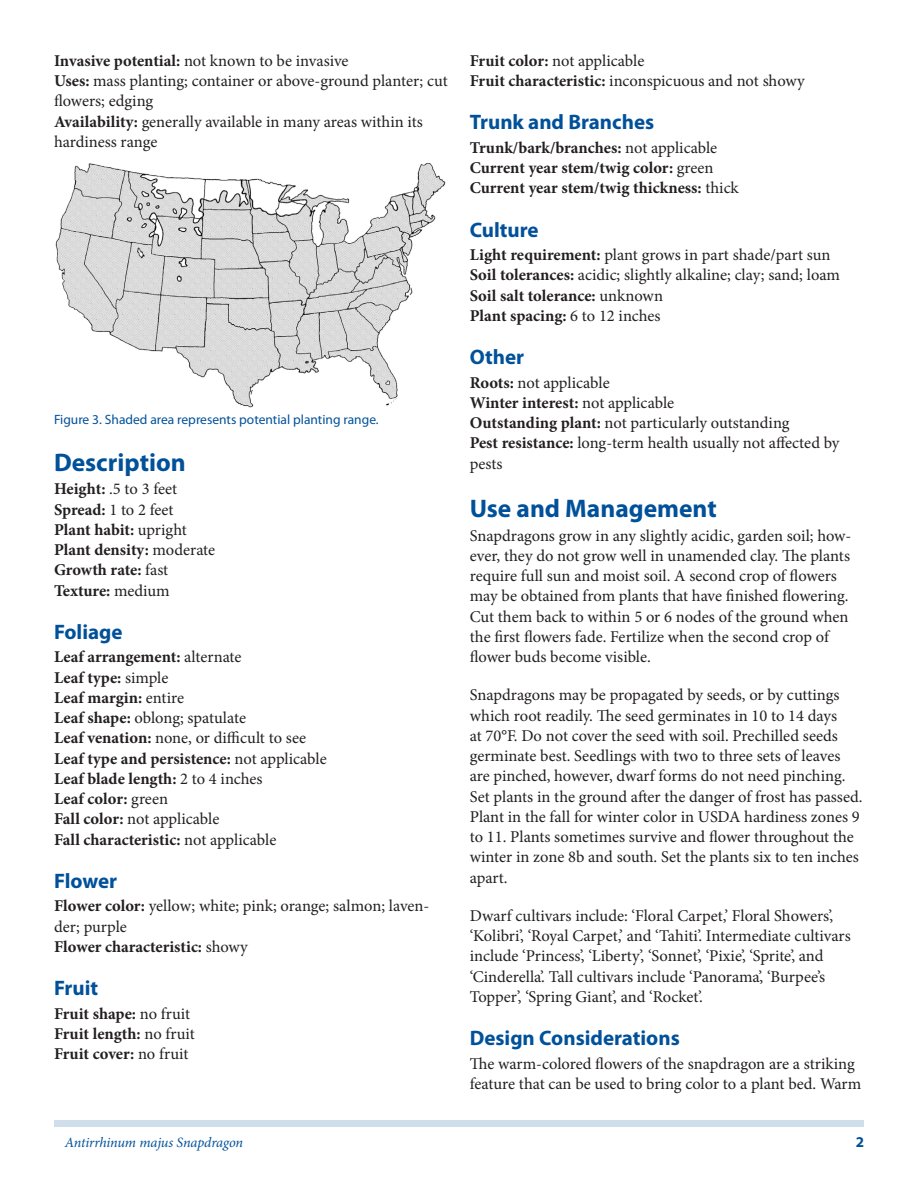
<style>
.page{position:relative;width:918px;height:1188px;background:#fff}
.page>*{position:absolute;margin:0;border:0;box-sizing:border-box;transform-origin:0 0}
.SectionHeading0{font:700 25.5px "Myriad Pro";color:#01519a}
.SectionHeading1{font:700 21px "Myriad Pro";color:#01519a}
.Paragraph{font:16.5px/20.2px "Minion Pro";letter-spacing:-.005em;color:#231f20}
.BlockParagraph{font:16.5px/20.2px "Minion Pro";letter-spacing:-.005em;color:#231f20}
.BlockParagraph-2{font:700 16.5px "Minion Pro";letter-spacing:-.005em;color:#231f20}
.Paragraph-2{font:700 16.5px "Minion Pro";color:#231f20}
.t1{font:700 15px "Myriad Pro";color:#01519a}
.RunningTitleItalics{font:italic 14.25px "Minion Pro";letter-spacing:-.015em;color:#01519a}
.FigureCaption{font:13.5px "Myriad Pro";color:#01519a}
.s1{font-weight:700}
.s2{font-weight:400}
</style>
<div class="page">
<div style="left:54px;top:1120px;width:810px;height:7px;background:#d0deeb"></div>
<img style="left:55px;top:164px;width:391px;height:244px">
<p class="BlockParagraph" style="left:54px;top:51px;width:296px"><span class="s1">Invasive potential:</span> not known to be invasive</p>
<p class="BlockParagraph" style="left:54px;top:71px;width:395px"><span class="s1">Uses:</span> mass planting; container or above-ground planter; cut flowers; edging</p>
<p class="Paragraph" style="left:54px;top:111px;width:370px"><span class="s1">Availability:</span> generally available in many areas within its hardiness range</p>
<p class="FigureCaption" style="left:54px;top:411px;width:326px">Figure 3. Shaded area represents potential planting range.</p>
<p class="SectionHeading0" style="left:54px;top:446px;width:133px">Description</p>
<p class="BlockParagraph" style="left:54px;top:479px;width:125px"><span class="s1">Height:</span> .5 to 3 feet</p>
<p class="BlockParagraph" style="left:54px;top:499px;width:121px"><span class="s1">Spread:</span> 1 to 2 feet</p>
<p class="BlockParagraph-2" style="left:54px;top:518px;width:134px">Plant habit: <span class="s2">upright</span></p>
<p class="BlockParagraph-2" style="left:54px;top:538px;width:163px">Plant density: <span class="s2">moderate</span></p>
<p class="BlockParagraph-2" style="left:54px;top:559px;width:116px">Growth rate: <span class="s2">fast</span></p>
<p class="Paragraph-2" style="left:54px;top:579px;width:117px">Texture: <span class="s2">medium</span></p>
<p class="SectionHeading1" style="left:54px;top:618px;width:70px">Foliage</p>
<p class="BlockParagraph-2" style="left:54px;top:646px;width:189px">Leaf arrangement: <span class="s2">alternate</span></p>
<p class="BlockParagraph-2" style="left:54px;top:666px;width:116px">Leaf type: <span class="s2">simple</span></p>
<p class="BlockParagraph-2" style="left:54px;top:686px;width:132px">Leaf margin: <span class="s2">entire</span></p>
<p class="BlockParagraph" style="left:54px;top:708px;width:194px"><span class="s1">Leaf shape:</span> oblong; spatulate</p>
<p class="BlockParagraph" style="left:54px;top:728px;width:254px"><span class="s1">Leaf venation:</span> none, or difficult to see</p>
<p class="BlockParagraph-2" style="left:54px;top:747px;width:274px">Leaf type and persistence: <span class="s2">not applicable</span></p>
<p class="BlockParagraph-2" style="left:54px;top:767px;width:210px">Leaf blade length: <span class="s2">2 to 4 inches</span></p>
<p class="BlockParagraph-2" style="left:54px;top:787px;width:116px">Leaf color: <span class="s2">green</span></p>
<p class="BlockParagraph" style="left:54px;top:809px;width:167px"><span class="s1">Fall color:</span> not applicable</p>
<p class="Paragraph-2" style="left:54px;top:828px;width:224px">Fall characteristic: <span class="s2">not applicable</span></p>
<p class="SectionHeading1" style="left:54px;top:867px;width:65px">Flower</p>
<p class="BlockParagraph" style="left:54px;top:896px;width:377px"><span class="s1">Flower color:</span> yellow; white; pink; orange; salmon; laven&shy;der; purple</p>
<p class="Paragraph-2" style="left:54px;top:935px;width:195px">Flower characteristic: <span class="s2">showy</span></p>
<p class="SectionHeading1" style="left:54px;top:974px;width:46px">Fruit</p>
<p class="BlockParagraph-2" style="left:54px;top:1002px;width:138px">Fruit shape: <span class="s2">no fruit</span></p>
<p class="BlockParagraph-2" style="left:54px;top:1022px;width:142px">Fruit length: <span class="s2">no fruit</span></p>
<p class="BlockParagraph-2" style="left:54px;top:1042px;width:136px">Fruit cover: <span class="s2">no fruit</span></p>
<p class="BlockParagraph" style="left:470px;top:51px;width:176px"><span class="s1">Fruit color:</span> not applicable</p>
<p class="Paragraph" style="left:470px;top:71px;width:336px"><span class="s1">Fruit characteristic:</span> inconspicuous and not showy</p>
<p class="SectionHeading1" style="left:470px;top:109px;width:186px">Trunk and Branches</p>
<p class="BlockParagraph-2" style="left:470px;top:136px;width:249px">Trunk/bark/branches: <span class="s2">not applicable</span></p>
<p class="BlockParagraph-2" style="left:470px;top:156px;width:245px">Current year stem/twig color: <span class="s2">green</span></p>
<p class="Paragraph-2" style="left:470px;top:177px;width:270px">Current year stem/twig thickness: <span class="s2">thick</span></p>
<p class="SectionHeading1" style="left:470px;top:216px;width:70px">Culture</p>
<p class="BlockParagraph" style="left:470px;top:245px;width:362px"><span class="s1">Light requirement:</span> plant grows in part shade/part sun</p>
<p class="BlockParagraph" style="left:470px;top:265px;width:372px"><span class="s1">Soil tolerances:</span> acidic; slightly alkaline; clay; sand; loam</p>
<p class="BlockParagraph-2" style="left:470px;top:284px;width:195px">Soil salt tolerance: <span class="s2">unknown</span></p>
<p class="Paragraph-2" style="left:470px;top:304px;width:192px">Plant spacing: <span class="s2">6 to 12 inches</span></p>
<p class="SectionHeading1" style="left:470px;top:343px;width:56px">Other</p>
<p class="BlockParagraph" style="left:470px;top:372px;width:141px"><span class="s1">Roots:</span> not applicable</p>
<p class="BlockParagraph-2" style="left:470px;top:391px;width:206px">Winter interest: <span class="s2">not applicable</span></p>
<p class="BlockParagraph" style="left:470px;top:413px;width:321px"><span class="s1">Outstanding plant:</span> not particularly outstanding</p>
<p class="Paragraph" style="left:470px;top:433px;width:371px"><span class="s1">Pest resistance:</span> long-term health usually not affected by pests</p>
<p class="SectionHeading0" style="left:470px;top:492px;width:248px">Use and Management</p>
<p class="Paragraph" style="left:470px;top:525px;width:383px">Snapdragons grow in any slightly acidic, garden soil; how&shy;ever, they do not grow well in unamended clay. The plants require full sun and moist soil. A second crop of flowers may be obtained from plants that have finished flowering.<br>Cut them back to within 5 or 6 nodes of the ground when the first flowers fade. Fertilize when the second crop of flower buds become visible.</p>
<p class="Paragraph" style="left:470px;top:685px;width:394px">Snapdragons may be propagated by seeds, or by cuttings which root readily. The seed germinates in 10 to 14 days<br>at 70°F. Do not cover the seed with soil. Prechilled seeds germinate best. Seedlings with two to three sets of leaves are pinched, however, dwarf forms do not need pinching.<br>Set plants in the ground after the danger of frost has passed.<br>Plant in the fall for winter color in USDA hardiness zones 9 to 11. Plants sometimes survive and flower throughout the winter in zone 8b and south. Set the plants six to ten inches apart.</p>
<p class="Paragraph" style="left:470px;top:906px;width:382px">Dwarf cultivars include: ‘Floral Carpet,’ Floral Showers’, ‘Kolibri’, ‘Royal Carpet,’ and ‘Tahiti’. Intermediate cultivars include ‘Princess’, ‘Liberty’, ‘Sonnet’, ‘Pixie’, ‘Sprite’, and ‘Cinderella’. Tall cultivars include ‘Panorama’, ‘Burpee’s Topper’, ‘Spring Giant’, and ‘Rocket’.</p>
<p class="SectionHeading1" style="left:470px;top:1024px;width:212px">Design Considerations</p>
<p class="Paragraph" style="left:470px;top:1053px;width:393px">The warm-colored flowers of the snapdragon are a striking feature that can be used to bring color to a plant bed. Warm</p>
<p class="RunningTitleItalics" style="left:65px;top:1133px;width:180px">Antirrhinum majus Snapdragon</p>
<p class="t1" style="left:856px;top:1133px;width:10px">2</p>
</div>
